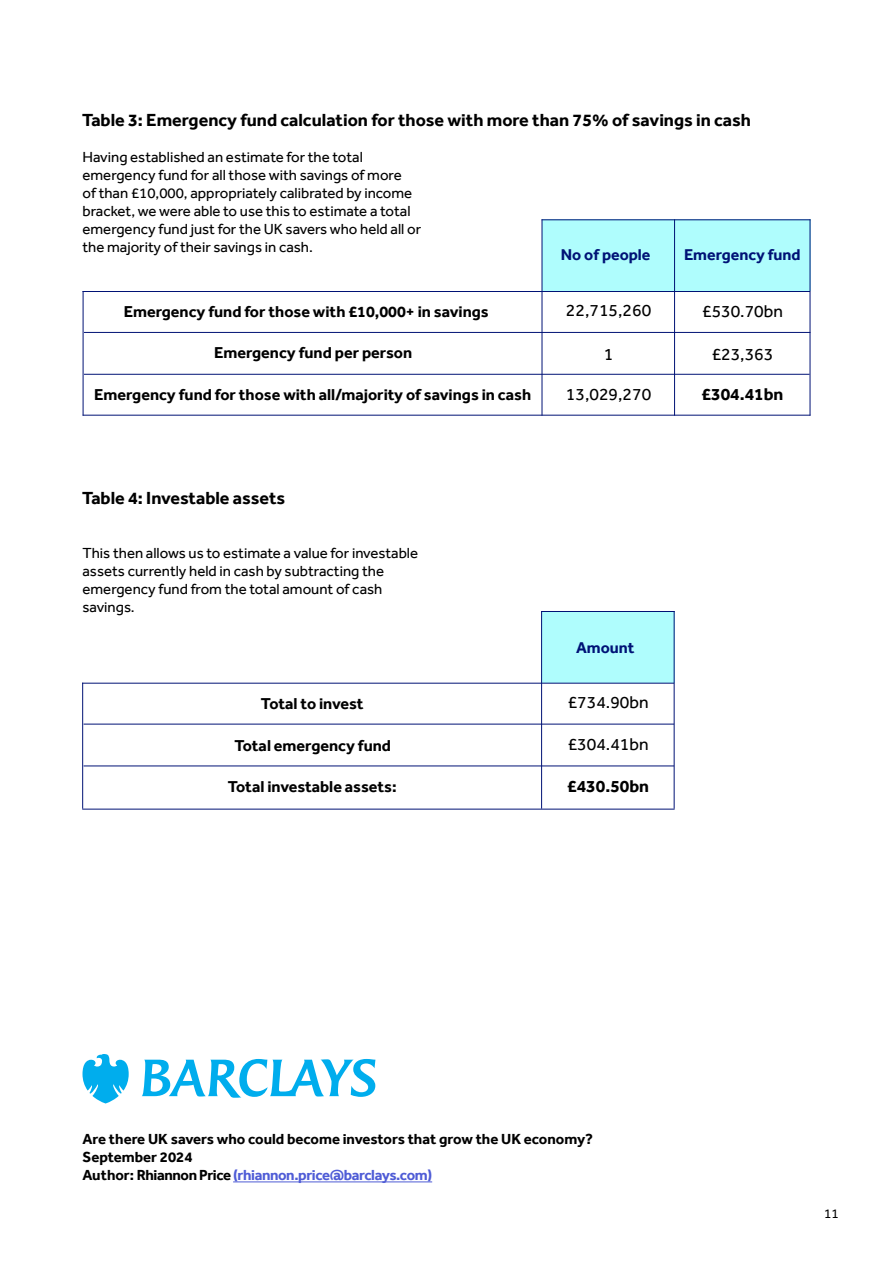
<style>
.page{position:relative;width:893px;height:1263px;background:#fff}
.page>*{position:absolute;margin:0;border:0;box-sizing:border-box;transform-origin:0 0}
.t1{font:700 18px "Effra";color:#000}
.t2{font:17.55px "Effra";color:#000}
.t3{font:700 17.55px "Effra";color:#000}
.t4{font:700 16.2px "Effra";color:#000}
.t5{font:700 16.05px "Effra";color:#001276}
.t6{font:15px/18px "Effra";color:#000}
.t7{font:700 15px/18px "Effra";letter-spacing:-.015em;color:#000}
.t8{font:13.5px "Effra CC";color:#000}
.s1{color:#4f5cd6}
</style>
<div class="page">
<div style="left:542px;top:219px;width:268px;height:72px;background:#affdfd"></div>
<hr style="left:84px;top:332px;width:726px;height:1px;background:#001275">
<hr style="left:84px;top:374px;width:726px;height:1px;background:#001275">
<hr style="left:83px;top:415px;width:727px;height:1px;background:#001275">
<hr style="left:542px;top:219px;width:268px;height:1px;background:#001275">
<hr style="left:83px;top:291px;width:1px;height:125px;background:#001275">
<hr style="left:542px;top:219px;width:1px;height:197px;background:#001275">
<hr style="left:810px;top:219px;width:1px;height:197px;background:#001275">
<hr style="left:674px;top:219px;width:1px;height:197px;background:#001275">
<hr style="left:82px;top:291px;width:728px;height:1px;background:#001275">
<div style="left:541px;top:611px;width:134px;height:71px;background:#affdfd"></div>
<hr style="left:84px;top:724px;width:590px;height:1px;background:#001275">
<hr style="left:84px;top:765px;width:590px;height:1px;background:#001275">
<hr style="left:82px;top:809px;width:593px;height:1px;background:#001275">
<hr style="left:541px;top:611px;width:134px;height:1px;background:#001275">
<hr style="left:82px;top:683px;width:1px;height:126px;background:#001275">
<hr style="left:541px;top:611px;width:1px;height:198px;background:#001275">
<hr style="left:674px;top:611px;width:1px;height:198px;background:#001275">
<hr style="left:82px;top:683px;width:592px;height:1px;background:#001275">
<hr style="left:233px;top:1181px;width:199px;height:1px;background:#4f5cd6">
<svg style="left:142px;top:1059px;width:233px;height:39px"></svg>
<svg style="left:82px;top:1054px;width:47px;height:49px"></svg>
<p class="t1" style="left:82px;top:109px;width:670px">Table 3: Emergency fund calculation for those with more than 75% of savings in cash</p>
<p class="t6" style="left:82px;top:148px;width:340px">Having established an estimate for the total emergency fund for all those with savings of more<br>of than £10,000, appropriately calibrated by income bracket, we were able to use this to estimate a total emergency fund just for the UK savers who held all or the majority of their savings in cash.</p>
<p class="t4" style="left:124px;top:302px;width:366px">Emergency fund for those with £10,000+ in savings</p>
<p class="t4" style="left:214px;top:343px;width:199px">Emergency fund per person</p>
<p class="t4" style="left:94px;top:385px;width:438px">Emergency fund for those with all/majority of savings in cash</p>
<p class="t5" style="left:561px;top:245px;width:91px">No of people</p>
<p class="t5" style="left:684px;top:245px;width:118px">Emergency fund</p>
<p class="t2" style="left:566px;top:300px;width:87px">22,715,260</p>
<p class="t2" style="left:604px;top:344px;width:11px">1</p>
<p class="t2" style="left:566px;top:384px;width:87px">13,029,270</p>
<p class="t2" style="left:702px;top:301px;width:82px">£530.70bn</p>
<p class="t2" style="left:712px;top:344px;width:63px">£23,363</p>
<p class="t3" style="left:702px;top:384px;width:83px">£304.41bn</p>
<p class="t1" style="left:82px;top:487px;width:205px">Table 4: Investable assets</p>
<p class="t6" style="left:82px;top:544px;width:337px">This then allows us to estimate a value for investable assets currently held in cash by subtracting the emergency fund from the total amount of cash savings.</p>
<p class="t4" style="left:261px;top:694px;width:104px">Total to invest</p>
<p class="t4" style="left:234px;top:736px;width:158px">Total emergency fund</p>
<p class="t4" style="left:228px;top:777px;width:170px">Total investable assets:</p>
<p class="t5" style="left:576px;top:638px;width:60px">Amount</p>
<p class="t2" style="left:568px;top:691px;width:82px">£734.90bn</p>
<p class="t2" style="left:568px;top:733px;width:82px">£304.41bn</p>
<p class="t3" style="left:567px;top:776px;width:83px">£430.50bn</p>
<p class="t7" style="left:82px;top:1130px;width:512px">Are there UK savers who could become investors that grow the UK economy?<br>September 2024<br>Author: Rhiannon Price <span class="s1">(rhiannon.price@barclays.com)</span></p>
<p class="t8" style="left:824px;top:1205px;width:16px">11</p>
</div>
